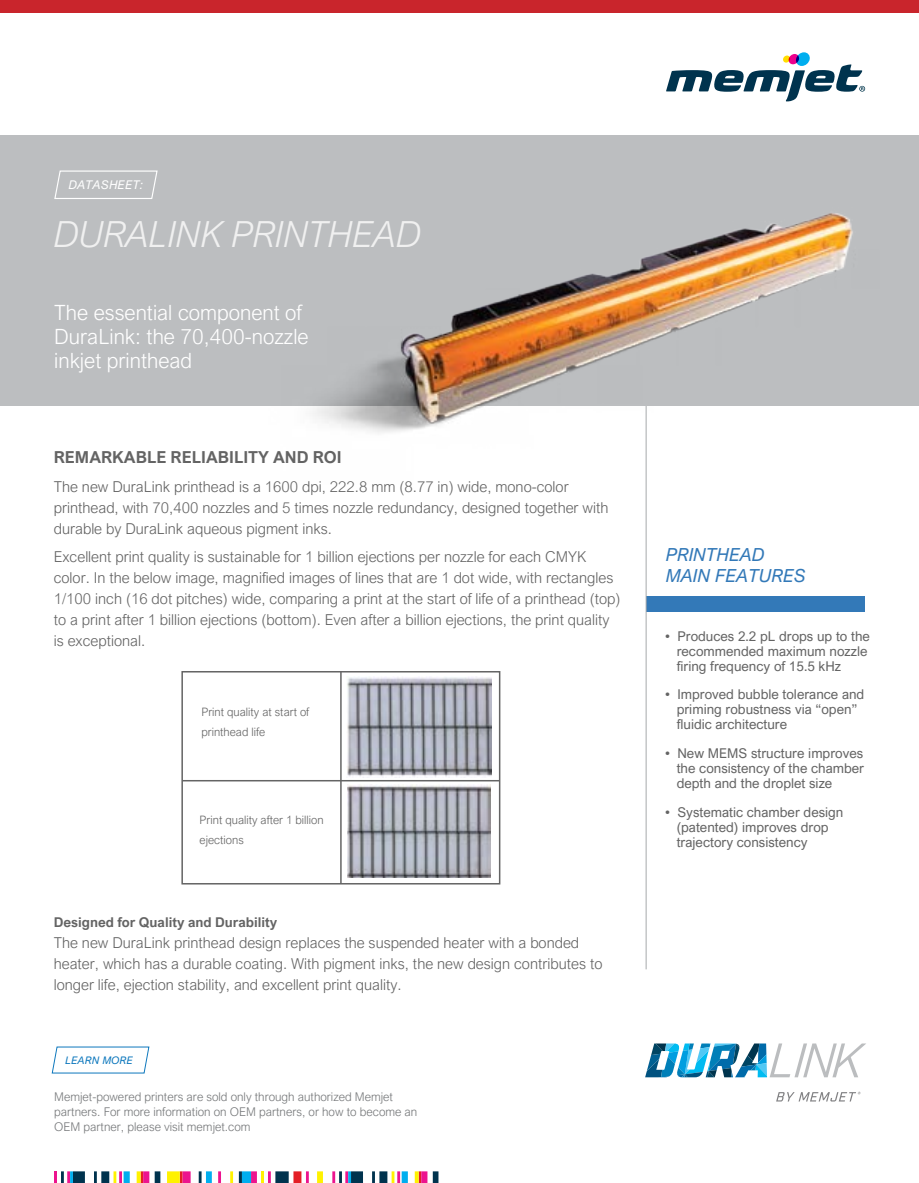
<style>
.page{position:relative;width:919px;height:1183px;background:#fff}
.page>*{position:absolute;margin:0;border:0;box-sizing:border-box;transform-origin:0 0}
.t1{font:italic 300 36px "Arial Nova";letter-spacing:-.01em;color:#f0f0f0}
.t2{font:300 21px/24px "Arial Nova";color:#fff}
.t3{font:italic 18px/21px "Arial Nova";color:#3379b8}
.t4{font:700 16.5px "Arial Nova";color:#646464}
.t5{font:300 15px/21px "Arial Nova";color:#646464}
.t6{font:13.5px/15px "Arial Nova";color:#646464}
.t7{font:700 13.5px "Arial Nova";color:#646464}
.t8{font:300 12px/15px "Arial Nova";color:#757779}
.t9{font:italic 12px "Arial Nova";letter-spacing:.02em;color:#fff}
.t10{font:300 11.55px/20.2px "Arial Nova";color:#646464}
.t11{font:italic 10.35px "Arial Nova";letter-spacing:.02em;color:#0e78bd}
</style>
<div class="page">
<div style="left:646px;top:595px;width:218px;height:16px;background:#3379b8"></div>
<hr style="left:645px;top:405px;width:1px;height:564px;background:#a7a9ac">
<div style="left:0;top:135px;width:918px;height:270px;background:#bcbec0"></div>
<svg style="left:666px;top:52px;width:199px;height:49px"></svg>
<div style="left:0;top:0;width:918px;height:13px;background:#c9252c"></div>
<svg style="left:54px;top:170px;width:104px;height:29px"></svg>
<svg style="left:776px;top:1091px;width:84px;height:10px"></svg>
<svg style="left:645px;top:1043px;width:221px;height:33px"></svg>
<svg style="left:54px;top:1171px;width:384px;height:11px"></svg>
<svg style="left:51px;top:1046px;width:99px;height:27px"></svg>
<div style="left:181px;top:670px;width:319px;height:214px;border:2px solid #646464"></div>
<hr style="left:182px;top:779px;width:317px;height:2px;background:#646464">
<hr style="left:340px;top:671px;width:1px;height:212px;background:#646464">
<img style="left:347px;top:677px;width:144px;height:100px">
<img style="left:347px;top:784px;width:143px;height:93px">
<img style="left:258px;top:213px;width:660px;height:297px">
<p class="t9" style="left:69px;top:178px;width:76px">DATASHEET:</p>
<h1 class="t1" style="left:54px;top:213px;width:369px">DURALINK PRINTHEAD</h1>
<h2 class="t2" style="left:54px;top:300px;width:256px">The essential component of<br>DuraLink: the 70,400-nozzle inkjet printhead</h2>
<p class="t4" style="left:54px;top:447px;width:289px">REMARKABLE RELIABILITY AND ROI</p>
<p class="t5" style="left:54px;top:476px;width:556px">The new DuraLink printhead is a 1600 dpi, 222.8 mm (8.77 in) wide, mono-color printhead, with 70,400 nozzles and 5 times nozzle redundancy, designed together with durable by DuraLink aqueous pigment inks.</p>
<p class="t5" style="left:54px;top:546px;width:568px">Excellent print quality is sustainable for 1 billion ejections per nozzle for each CMYK color. In the below image, magnified images of lines that are 1 dot wide, with rectangles 1/100 inch (16 dot pitches) wide, comparing a print at the start of life of a printhead (top) to a print after 1 billion ejections (bottom). Even after a billion ejections, the print quality is exceptional.</p>
<p class="t10" style="left:201px;top:701px;width:109px">Print quality at start of printhead life</p>
<p class="t10" style="left:200px;top:809px;width:125px">Print quality after 1 billion ejections</p>
<p class="t7" style="left:54px;top:914px;width:225px">Designed for Quality and Durability</p>
<p class="t5" style="left:54px;top:932px;width:550px">The new DuraLink printhead design replaces the suspended heater with a bonded heater, which has a durable coating. With pigment inks, the new design contributes to longer life, ejection stability, and excellent print quality.</p>
<p class="t11" style="left:65px;top:1054px;width:69px">LEARN MORE</p>
<p class="t8" style="left:54px;top:1088px;width:364px">Memjet-powered printers are sold only through authorized Memjet partners. For more information on OEM partners, or how to become an<br>OEM partner, please visit memjet.com</p>
<p class="t3" style="left:666px;top:543px;width:141px">PRINTHEAD<br>MAIN FEATURES</p>
<p class="t6" style="left:676px;top:628px;width:195px;text-indent:-12px">• Produces 2.2 pL drops up to the recommended maximum nozzle firing frequency of 15.5 kHz</p>
<p class="t6" style="left:676px;top:687px;width:189px;text-indent:-12px">• Improved bubble tolerance and priming robustness via “open” fluidic architecture</p>
<p class="t6" style="left:676px;top:745px;width:189px;text-align:justify;text-indent:-12px">• New MEMS structure improves the consistency of the chamber depth and the droplet size</p>
<p class="t6" style="left:676px;top:804px;width:168px;text-indent:-12px">• Systematic chamber design (patented) improves drop trajectory consistency</p>
</div>
